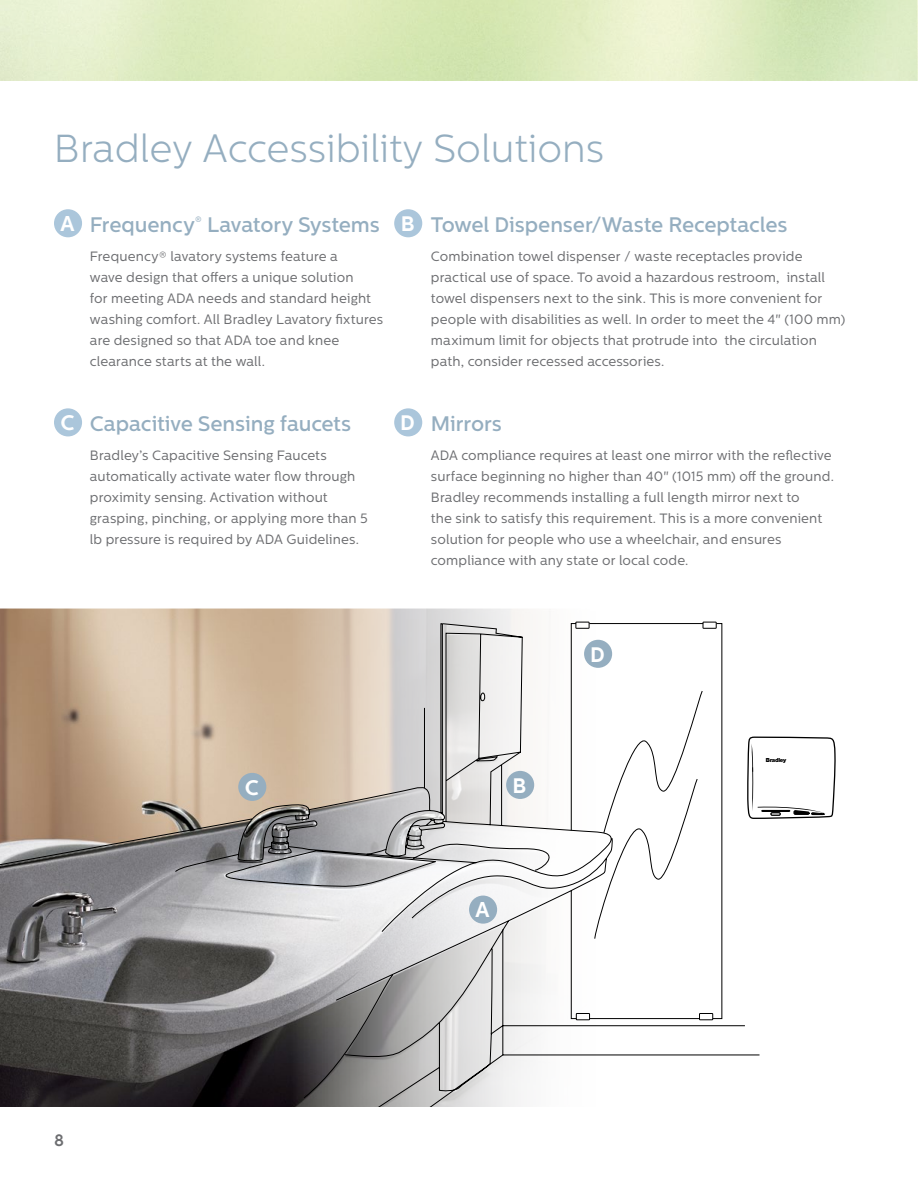
<style>
.page{position:relative;width:918px;height:1188px;background:#fff}
.page>*{position:absolute;margin:0;border:0;box-sizing:border-box;transform-origin:0 0}
.Page_Header{font:300 39px "Centrale Sans";color:#95aec0}
.Paragraph_Header{font:500 21px "Centrale Sans";letter-spacing:-.005em;color:#95aec0}
.Circle_Letter{font:700 21px "Centrale Sans";color:#fff}
.Left_Page_Number{font:700 16.5px "Centrale Sans";color:#6d6e71}
.Body_Copy{font:13.5px/21px "Centrale Sans";letter-spacing:.01em;color:#6d6e71}
.t1{font:900 5.55px "Helvetica Neue";letter-spacing:-.05em;color:#000}
</style>
<div class="page">
<img style="left:0;top:609px;width:590px;height:14px">
<svg style="left:0;top:623px;width:760px;height:484px"></svg>
<svg style="left:576px;top:1013px;width:137px;height:7px"></svg>
<svg style="left:570px;top:622px;width:147px;height:318px"></svg>
<svg style="left:747px;top:736px;width:89px;height:83px"></svg>
<div style="left:54px;top:209px;width:28px;height:28px;background:#abc6db;border-radius:50%"></div>
<div style="left:469px;top:896px;width:28px;height:28px;background:#95aec0;border-radius:50%"></div>
<div style="left:394px;top:209px;width:28px;height:28px;background:#abc6db;border-radius:50%"></div>
<div style="left:506px;top:771px;width:28px;height:28px;background:#95aec0;border-radius:50%"></div>
<div style="left:394px;top:408px;width:28px;height:28px;background:#abc6db;border-radius:50%"></div>
<div style="left:584px;top:640px;width:28px;height:28px;background:#95aec0;border-radius:50%"></div>
<div style="left:54px;top:408px;width:28px;height:28px;background:#abc6db;border-radius:50%"></div>
<div style="left:238px;top:773px;width:28px;height:28px;background:#95aec0;border-radius:50%"></div>
<p class="Page_Header" style="left:54px;top:126px;width:552px">Bradley Accessibility Solutions</p>
<p class="Circle_Letter" style="left:60px;top:211px;width:16px">A</p>
<p class="Paragraph_Header" style="left:90px;top:213px;width:292px">Frequency<sup>®</sup> Lavatory Systems</p>
<p class="Body_Copy" style="left:90px;top:246px;width:295px">Frequency® lavatory systems feature a<br>wave design that offers a unique solution<br>for meeting ADA needs and standard height washing comfort. All Bradley Lavatory fixtures are designed so that ADA toe and knee clearance starts at the wall.</p>
<p class="Circle_Letter" style="left:60px;top:410px;width:16px">C</p>
<p class="Paragraph_Header" style="left:90px;top:411px;width:263px">Capacitive Sensing faucets</p>
<p class="Body_Copy" style="left:90px;top:445px;width:280px">Bradley’s Capacitive Sensing Faucets automatically activate water flow through proximity sensing. Activation without grasping, pinching, or applying more than 5 lb pressure is required by ADA Guidelines.</p>
<p class="Circle_Letter" style="left:401px;top:211px;width:15px">B</p>
<p class="Paragraph_Header" style="left:431px;top:213px;width:358px">Towel Dispenser/Waste Receptacles</p>
<p class="Body_Copy" style="left:431px;top:246px;width:416px">Combination towel dispenser / waste receptacles provide practical use of space. To avoid a hazardous restroom, install towel dispensers next to the sink. This is more convenient for people with disabilities as well. In order to meet the 4" (100 mm) maximum limit for objects that protrude into the circulation path, consider recessed accessories.</p>
<p class="Circle_Letter" style="left:400px;top:410px;width:16px">D</p>
<p class="Paragraph_Header" style="left:431px;top:411px;width:73px">Mirrors</p>
<p class="Body_Copy" style="left:431px;top:445px;width:405px">ADA compliance requires at least one mirror with the reflective surface beginning no higher than 40" (1015 mm) off the ground.<br>Bradley recommends installing a full length mirror next to<br>the sink to satisfy this requirement. This is a more convenient solution for people who use a wheelchair, and ensures compliance with any state or local code.</p>
<p class="Circle_Letter" style="left:590px;top:642px;width:16px">D</p>
<p class="Circle_Letter" style="left:245px;top:775px;width:16px">C</p>
<p class="Circle_Letter" style="left:513px;top:773px;width:15px">B</p>
<p class="t1" style="left:766px;top:756px;width:22px">Bradley</p>
<p class="Circle_Letter" style="left:476px;top:898px;width:16px">A</p>
<p class="Left_Page_Number" style="left:54px;top:1131px;width:11px">8</p>
</div>
